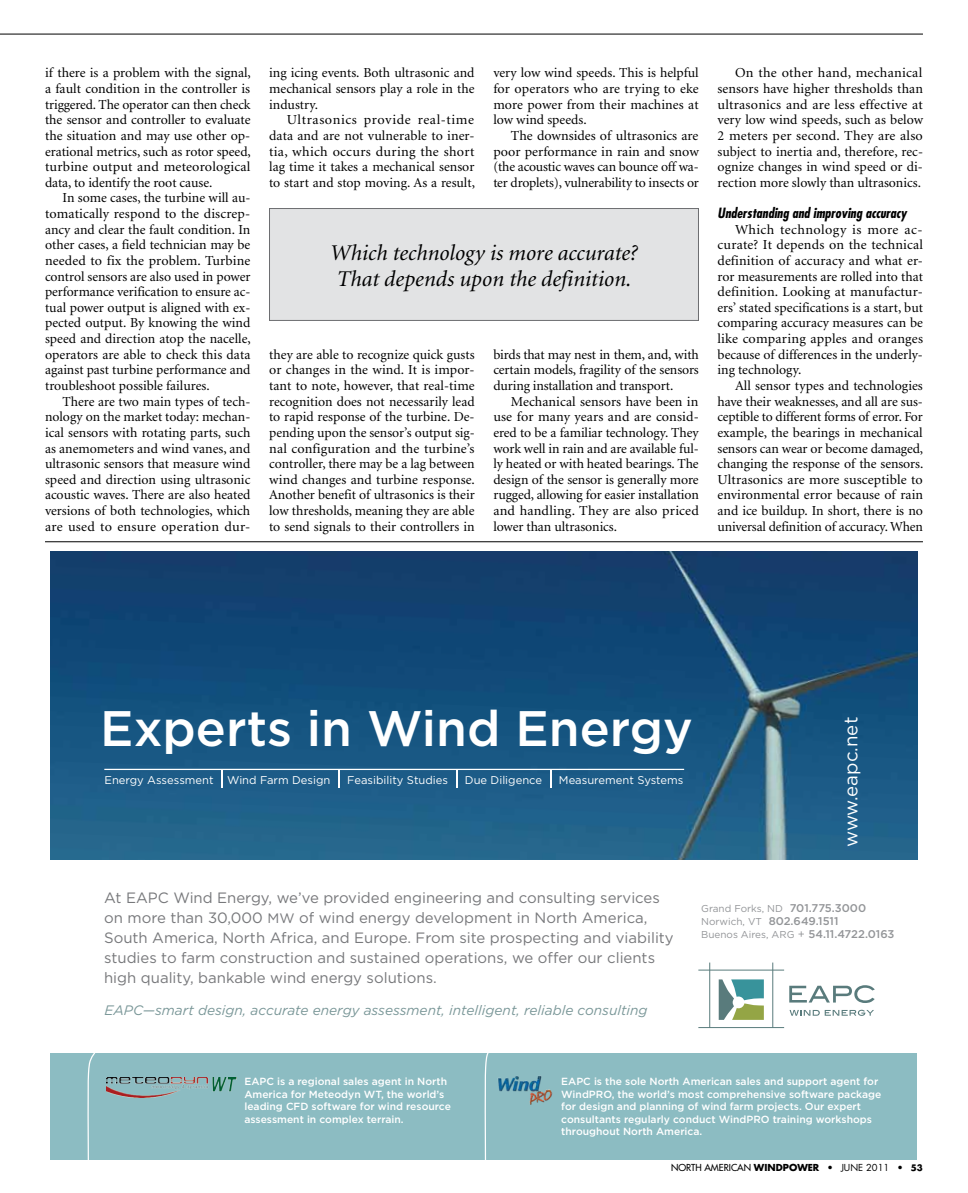
<style>
.page{position:relative;width:968px;height:1193px;background:#fff}
.page>*{position:absolute;margin:0;border:0;box-sizing:border-box;transform-origin:0 0}
.t1{font:500 49.88px "Gotham";color:#fff}
.t2{font:italic 22.5px/26.2px "Minion";color:#000}
.t3{font:18.62px "Gotham";color:#fff}
.t4{font:15px/19.9px "Gotham";color:#77787b}
.t5{font:13.75px/15.6px "Minion";color:#000;text-align:justify}
.t6{font:italic 13.75px "Gotham";color:#7a9798}
.t7{font:italic 700 condensed 13.75px "Futura";color:#000}
.t8{font:11.25px "Gotham";color:#fff}
.t9{font:500 11.25px "Gotham";color:#939598}
.t10{font:500 10.38px/12.5px "Gotham";color:#fff}
.t11{font:10px "Gotham";color:#939598}
.t12{font:9.38px "Futura";color:#000}
.s1{font-size:13.75px}
.s2{font-weight:500;font-size:11.25px}
.s3{font-weight:400;font-size:10px}
.s4{font-size:11.25px}
.s5{font-weight:700}
.s6{font-style:inherit}
.s7{font-weight:700;font-size:8.75px}
</style>
<div class="page">
<hr style="left:45px;top:541px;width:877px;height:1px;background:#000">
<hr style="left:0;top:34px;width:922px;height:1px;background:#000">
<div style="left:269px;top:208px;width:429px;height:112px;background:#e2e3e4"></div>
<div style="left:269px;top:208px;width:429px;height:113px;border:1px solid #6d6e71"></div>
<img style="left:51px;top:551px;width:866px;height:308px">
<svg style="left:789px;top:1009px;width:85px;height:6px"></svg>
<svg style="left:789px;top:985px;width:85px;height:18px"></svg>
<hr style="left:698px;top:1027px;width:86px;height:1px;background:#597b7c">
<hr style="left:698px;top:969px;width:86px;height:1px;background:#597b7c">
<hr style="left:709px;top:962px;width:1px;height:65px;background:#597b7c">
<hr style="left:772px;top:962px;width:1px;height:65px;background:#597b7c">
<svg style="left:718px;top:979px;width:45px;height:40px"></svg>
<div style="left:51px;top:1052px;width:866px;height:107px;background:#8cbcc2"></div>
<svg style="left:483px;top:1052px;width:16px;height:107px"></svg>
<svg style="left:86px;top:1052px;width:16px;height:107px"></svg>
<img style="left:496px;top:1068px;width:56px;height:39px">
<img style="left:106px;top:1077px;width:130px;height:20px">
<svg style="left:221px;top:770px;width:1px;height:18px"></svg>
<svg style="left:339px;top:770px;width:1px;height:18px"></svg>
<svg style="left:456px;top:770px;width:1px;height:18px"></svg>
<hr style="left:104px;top:768px;width:580px;height:2px;background:#fff">
<svg style="left:550px;top:770px;width:1px;height:18px"></svg>
<p class="t5" style="left:45px;top:66px;width:207px">if there is a problem with the signal, a fault condition in the controller is triggered. The operator can then check the sensor and controller to evaluate the situation and may use other op&shy;erational metrics, such as rotor speed, turbine output and meteorological data, to identify the root cause.</p>
<p class="t5" style="left:45px;top:191px;width:207px;text-indent:18px">In some cases, the turbine will au&shy;tomatically respond to the discrep&shy;ancy and clear the fault condition. In other cases, a field technician may be needed to fix the problem. Turbine control sensors are also used in power performance verification to ensure ac&shy;tual power output is aligned with ex&shy;pected output. By knowing the wind speed and direction atop the nacelle, operators are able to check this data against past turbine performance and troubleshoot possible failures.</p>
<p class="t5" style="left:45px;top:394px;width:207px;text-indent:18px">There are two main types of tech&shy;nology on the market today: mechan&shy;ical sensors with rotating parts, such as anemometers and wind vanes, and ultrasonic sensors that measure wind speed and direction using ultrasonic acoustic waves. There are also heated versions of both technologies, which are used to ensure operation dur-</p>
<p class="t5" style="left:269px;top:66px;width:207px">ing icing events. Both ultrasonic and mechanical sensors play a role in the industry.</p>
<p class="t5" style="left:269px;top:113px;width:207px;text-indent:18px">Ultrasonics provide real-time data and are not vulnerable to iner&shy;tia, which occurs during the short lag time it takes a mechanical sensor to start and stop moving. As a result,</p>
<p class="t5" style="left:493px;top:66px;width:207px">very low wind speeds. This is helpful for operators who are trying to eke more power from their machines at low wind speeds.</p>
<p class="t5" style="left:493px;top:128px;width:207px;text-indent:17px">The downsides of ultrasonics are poor performance in rain and snow (the acoustic waves can bounce off wa&shy;ter droplets), vulnerability to insects or</p>
<h2 class="t2" style="left:330px;top:240px;width:309px">Which technology is more accurate?<br>That depends upon the definition.</h2>
<p class="t5" style="left:269px;top:347px;width:207px">they are able to recognize quick gusts or changes in the wind. It is impor&shy;tant to note, however, that real-time recognition does not necessarily lead to rapid response of the turbine. De&shy;pending upon the sensor’s output sig&shy;nal configuration and the turbine’s controller, there may be a lag between wind changes and turbine response.<br>Another benefit of ultrasonics is their low thresholds, meaning they are able to send signals to their controllers in</p>
<p class="t5" style="left:493px;top:347px;width:207px">birds that may nest in them, and, with certain models, fragility of the sensors during installation and transport.</p>
<p class="t5" style="left:493px;top:394px;width:207px;text-indent:17px">Mechanical sensors have been in use for many years and are consid&shy;ered to be a familiar technology. They work well in rain and are available ful&shy;ly heated or with heated bearings. The design of the sensor is generally more rugged, allowing for easier installation and handling. They are also priced lower than ultrasonics.</p>
<p class="t5" style="left:717px;top:66px;width:207px;text-indent:18px">On the other hand, mechanical sensors have higher thresholds than ultrasonics and are less effective at very low wind speeds, such as below 2 meters per second. They are also subject to inertia and, therefore, rec&shy;ognize changes in wind speed or di&shy;rection more slowly than ultrasonics.</p>
<p class="t7" style="left:717px;top:204px;width:191px">Understanding and improving accuracy</p>
<p class="t5" style="left:717px;top:222px;width:207px;text-indent:18px">Which technology is more ac&shy;curate? It depends on the technical definition of accuracy and what er&shy;ror measurements are rolled into that definition. Looking at manufactur&shy;ers’ stated specifications is a start, but comparing accuracy measures can be like comparing apples and oranges because of differences in the underly&shy;ing technology.</p>
<p class="t5" style="left:717px;top:378px;width:207px;text-indent:18px">All sensor types and technologies have their weaknesses, and all are sus&shy;ceptible to different forms of error. For example, the bearings in mechanical sensors can wear or become damaged, changing the response of the sensors.<br>Ultrasonics are more susceptible to environmental error because of rain and ice buildup. In short, there is no universal definition of accuracy. When</p>
<h1 class="t1" style="left:100px;top:700px;width:594px">Experts in Wind Energy</h1>
<p class="t8" style="left:104px;top:774px;width:227px">Energy Assessment Wind Farm Design</p>
<p class="t8" style="left:347px;top:774px;width:102px">Feasibility Studies</p>
<p class="t8" style="left:465px;top:774px;width:79px">Due Diligence</p>
<p class="t8" style="left:559px;top:774px;width:126px">Measurement Systems</p>
<h3 class="t3" style="left:840px;top:847px;width:132px;rotate:-90deg">www.eapc.net</h3>
<p class="t4" style="left:104px;top:887px;width:571px">At EAPC Wind Energy, we’ve provided engineering and consulting services on more than 30,000 <span class="s1">MW</span> of wind energy development in North America, South America, North Africa, and Europe. From site prospecting and viability studies to farm construction and sustained operations, we offer our clients high quality, bankable wind energy solutions.</p>
<p class="t11" style="left:701px;top:902px;width:166px">Grand Forks, ND <span class="s2">701.775.3000</span></p>
<p class="t9" style="left:701px;top:914px;width:139px"><span class="s3">Norwich, VT</span> 802.649.1511</p>
<p class="t11" style="left:701px;top:929px;width:195px">Buenos Aires, ARG <span class="s4">+</span> <span class="s2">54.11.4722.0163</span></p>
<p class="t6" style="left:104px;top:1002px;width:544px">EAPC—smart design, accurate energy assessment, intelligent, reliable consulting</p>
<p class="t10" style="left:244px;top:1075px;width:208px">EAPC is a regional sales agent in North America for Meteodyn WT, the world’s leading CFD software for wind resource assessment in complex terrain.</p>
<p class="t10" style="left:561px;top:1075px;width:322px">EAPC is the sole North American sales and support agent for WindPRO, the world’s most comprehensive software package for design and planning of wind farm projects. Our expert consultants regularly conduct WindPRO training workshops throughout North America.</p>
<p class="t12" style="left:671px;top:1161px;width:253px">NORTH AMERICAN <span class="s5">WINDPOWER</span> • <span class="s6">JUNE 2011</span> • <span class="s7">53</span></p>
</div>
